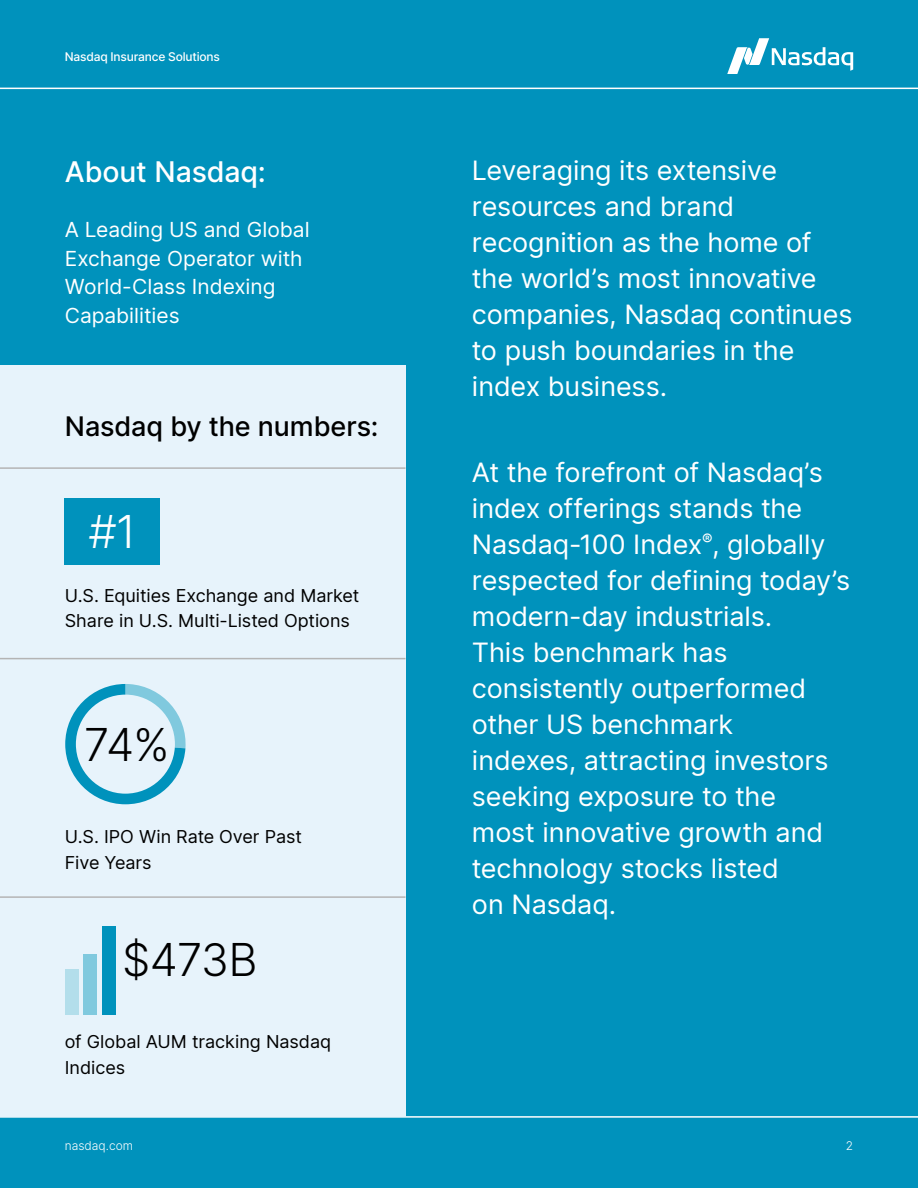
<style>
.page{position:relative;width:918px;height:1188px;background:#0092bc}
.page>*{position:absolute;margin:0;border:0;box-sizing:border-box;transform-origin:0 0}
.t1{font:300 45px "Inter";letter-spacing:-.025em;color:#000}
.t2{font:300 45px "Inter";color:#fff}
.Intro_Text{font:500 28.5px "Inter";letter-spacing:-.005em;color:#fff}
.Intro_Text-2{font:27px/36px "Inter";letter-spacing:-.005em;color:#fff}
.Intro_Text-3{font:500 27px "Inter";letter-spacing:-.005em;color:#000}
.Intro_Text-4{font:21px/28.5px "Inter";color:#fff}
.Intro_Text-5{font:18px/25.5px "Inter";color:#000}
.t3{font:500 12px "Inter";letter-spacing:-.015em;color:#fff}
.t4{font:300 12px "Inter";color:#fff}
</style>
<div class="page">
<hr style="left:0;top:1116px;width:918px;height:2px;background:#fff">
<hr style="left:0;top:88px;width:918px;height:1px;background:#fff">
<svg style="left:727px;top:38px;width:126px;height:36px"></svg>
<div style="left:0;top:365px;width:405px;height:751px;background:#e7f3fb"></div>
<div style="left:65px;top:498px;width:95px;height:67px;background:#0092bc"></div>
<svg style="left:65px;top:684px;width:121px;height:120px"></svg>
<hr style="left:0;top:658px;width:405px;height:1px;background:#b4b4b4">
<hr style="left:0;top:467px;width:405px;height:2px;background:#b4b4b4">
<hr style="left:0;top:896px;width:405px;height:2px;background:#b4b4b4">
<div style="left:65px;top:970px;width:14px;height:45px;background:#b3deeb"></div>
<div style="left:83px;top:954px;width:14px;height:61px;background:#80c9de"></div>
<div style="left:102px;top:926px;width:14px;height:89px;background:#0092bc"></div>
<p class="t3" style="left:65px;top:48px;width:157px">Nasdaq Insurance Solutions</p>
<p class="Intro_Text" style="left:65px;top:150px;width:203px">About Nasdaq:</p>
<p class="Intro_Text-4" style="left:65px;top:215px;width:246px">A Leading US and Global<br>Exchange Operator with<br>World‑Class Indexing<br>Capabilities</p>
<p class="Intro_Text-3" style="left:65px;top:406px;width:315px">Nasdaq by the numbers:</p>
<p class="t2" style="left:88px;top:500px;width:49px">#1</p>
<p class="Intro_Text-5" style="left:65px;top:582px;width:296px">U.S. Equities Exchange and Market<br>Share in U.S. Multi-Listed Options</p>
<p class="t1" style="left:84px;top:713px;width:87px">74%</p>
<p class="Intro_Text-5" style="left:65px;top:823px;width:239px">U.S. IPO Win Rate Over Past<br>Five Years</p>
<p class="t1" style="left:122px;top:927px;width:137px">$473B</p>
<p class="Intro_Text-5" style="left:65px;top:1029px;width:268px">of Global AUM tracking Nasdaq<br>Indices</p>
<p class="Intro_Text-2" style="left:472px;top:152px;width:382px">Leveraging its extensive resources and brand recognition as the home of the world’s most innovative companies, Nasdaq continues to push boundaries in the index business.</p>
<p class="Intro_Text-2" style="left:472px;top:453px;width:380px">At the forefront of Nasdaq’s index offerings stands the<br>Nasdaq-100 Index<sup>®</sup>, globally respected for defining today’s modern-day industrials.<br>This benchmark has consistently outperformed other US benchmark<br>indexes, attracting investors seeking exposure to the<br>most innovative growth and technology stocks listed<br>on Nasdaq.</p>
<p class="t4" style="left:65px;top:1137px;width:70px">nasdaq.com</p>
<p class="t4" style="left:846px;top:1137px;width:9px">2</p>
</div>
